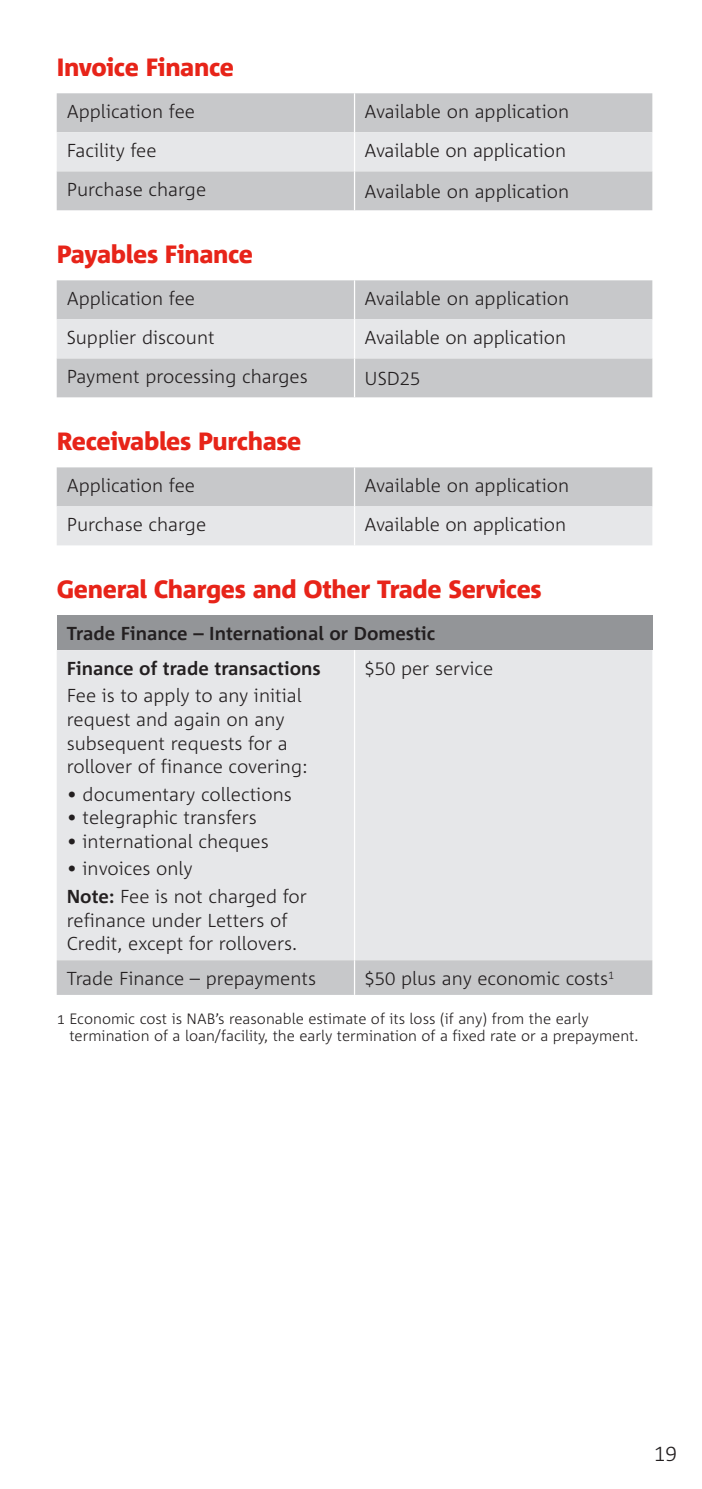
<style>
.page{position:relative;width:702px;height:1489px;background:#fff}
.page>*{position:absolute;margin:0;border:0;box-sizing:border-box;transform-origin:0 0}
.t1{font:800 25px "Corpid";letter-spacing:-.015em;color:#e72419}
.t2{font:300 21.25px "Corpid Caps";color:#231f20}
.t3{font:300 18.75px/23.8px "Corpid";color:#231f20}
.t4{font:700 18.75px/34.5px "Corpid";color:#231f20}
.t5{font:300 15px/17.5px "Corpid";color:#231f20}
.s1{font-family:"Corpid Caps"}
.s2{font-weight:700}
</style>
<div class="page">
<div style="left:57px;top:93px;width:595px;height:117px;background:#c7c8ca"></div>
<div style="left:57px;top:132px;width:595px;height:39px;background:#e6e7e9"></div>
<hr style="left:354px;top:93px;width:1px;height:39px;background:#fff">
<hr style="left:354px;top:132px;width:1px;height:39px;background:#fff">
<hr style="left:354px;top:171px;width:1px;height:39px;background:#fff">
<div style="left:57px;top:280px;width:595px;height:117px;background:#c7c8ca"></div>
<div style="left:57px;top:319px;width:595px;height:39px;background:#e6e7e9"></div>
<hr style="left:354px;top:280px;width:1px;height:39px;background:#fff">
<hr style="left:354px;top:319px;width:1px;height:39px;background:#fff">
<hr style="left:354px;top:358px;width:1px;height:39px;background:#fff">
<svg style="left:57px;top:467px;width:595px;height:78px;background:#d6d7d9"></svg>
<hr style="left:354px;top:467px;width:1px;height:39px;background:#fff">
<hr style="left:354px;top:506px;width:1px;height:39px;background:#fff">
<div style="left:57px;top:615px;width:595px;height:35px;background:#939598"></div>
<div style="left:57px;top:650px;width:595px;height:310px;background:#e6e7e9"></div>
<div style="left:57px;top:960px;width:595px;height:34px;background:#c7c8ca"></div>
<hr style="left:354px;top:650px;width:1px;height:310px;background:#fff">
<hr style="left:354px;top:960px;width:1px;height:34px;background:#fff">
<h1 class="t1" style="left:57px;top:54px;width:179px">Invoice Finance</h1>
<p class="t3" style="left:67px;top:100px;width:130px">Application fee</p>
<p class="t3" style="left:364px;top:100px;width:206px">Available on application</p>
<p class="t3" style="left:67px;top:139px;width:91px">Facility fee</p>
<p class="t3" style="left:364px;top:139px;width:203px">Available on application</p>
<p class="t3" style="left:67px;top:178px;width:141px">Purchase charge</p>
<p class="t3" style="left:364px;top:180px;width:206px">Available on application</p>
<h1 class="t1" style="left:57px;top:241px;width:198px">Payables Finance</h1>
<p class="t3" style="left:67px;top:287px;width:130px">Application fee</p>
<p class="t3" style="left:364px;top:287px;width:206px">Available on application</p>
<p class="t3" style="left:67px;top:326px;width:149px">Supplier discount</p>
<p class="t3" style="left:364px;top:326px;width:203px">Available on application</p>
<p class="t3" style="left:67px;top:365px;width:242px">Payment processing charges</p>
<p class="t3" style="left:364px;top:367px;width:57px">USD<span class="s1">25</span></p>
<h1 class="t1" style="left:57px;top:428px;width:246px">Receivables Purchase</h1>
<p class="t3" style="left:67px;top:474px;width:130px">Application fee</p>
<p class="t3" style="left:364px;top:474px;width:206px">Available on application</p>
<p class="t3" style="left:67px;top:513px;width:141px">Purchase charge</p>
<p class="t3" style="left:364px;top:513px;width:203px">Available on application</p>
<h1 class="t1" style="left:57px;top:576px;width:486px">General Charges and Other Trade Services</h1>
<p class="t4" style="left:67px;top:616px;width:370px">Trade Finance – International or Domestic<br>Finance of trade transactions</p>
<p class="t3" style="left:67px;top:683px;width:242px">Fee is to apply to any initial request and again on any subsequent requests for a rollover of finance covering:</p>
<p class="t3" style="left:67px;top:782px;width:226px">• documentary collections</p>
<p class="t3" style="left:67px;top:806px;width:191px">• telegraphic transfers</p>
<p class="t3" style="left:67px;top:829px;width:203px">• international cheques</p>
<p class="t3" style="left:67px;top:855px;width:242px;line-height:27.2px">• invoices only<br><span class="s2">Note:</span> Fee is not charged for</p>
<p class="t3" style="left:67px;top:908px;width:232px">refinance under Letters of<br>Credit, except for rollovers.</p>
<p class="t3" style="left:364px;top:656px;width:130px"><span class="s1">$50</span> per service</p>
<p class="t3" style="left:67px;top:966px;width:251px">Trade Finance – prepayments</p>
<p class="t3" style="left:364px;top:966px;width:251px"><span class="s1">$50</span> plus any economic costs<sup>1</sup></p>
<p class="t5" style="left:69px;top:1009px;width:570px;text-indent:-13px">1 Economic cost is NAB’s reasonable estimate of its loss (if any) from the early termination of a loan/facility, the early termination of a fixed rate or a prepayment.</p>
<p class="t2" style="left:653px;top:1441px;width:25px">19</p>
</div>
